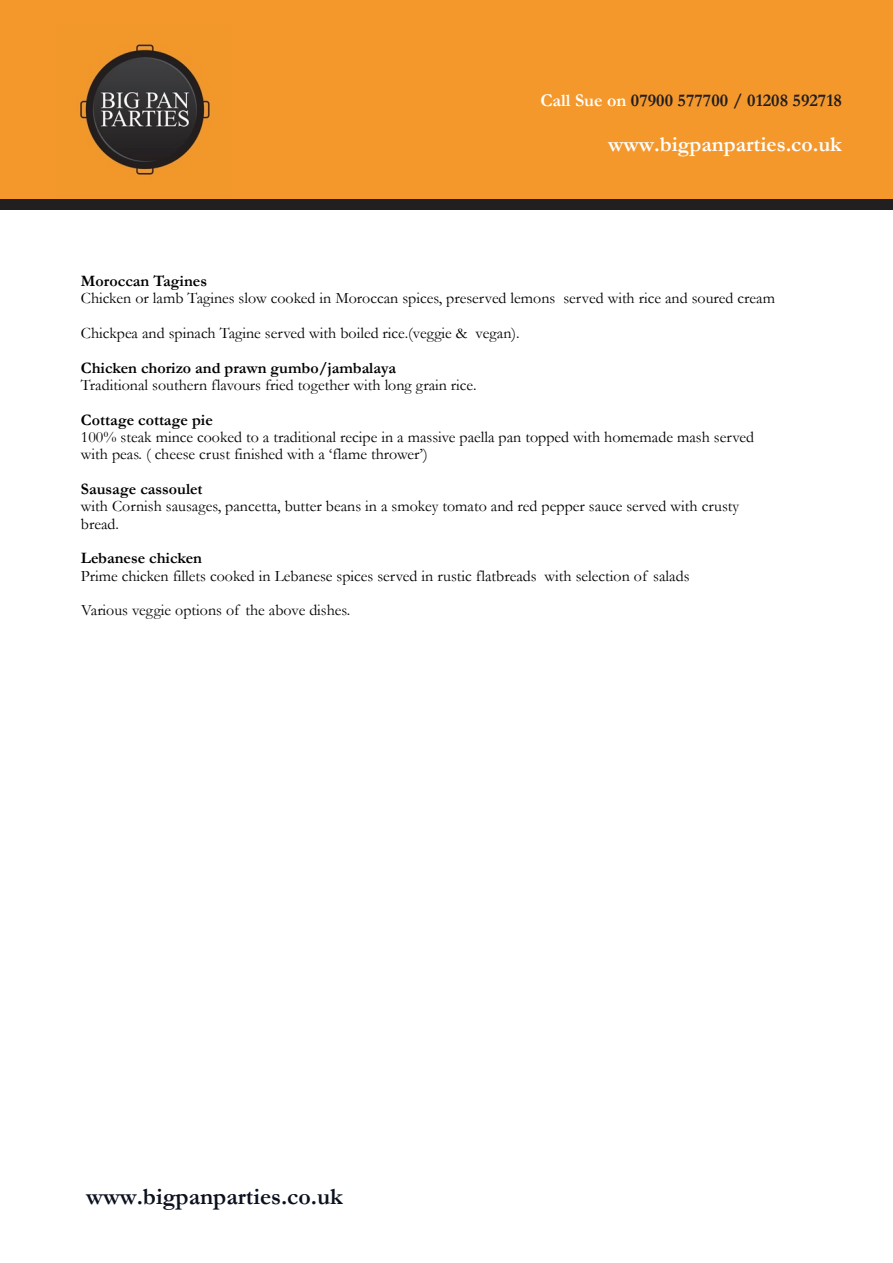
<style>
.page{position:relative;width:893px;height:1263px;background:#fff}
.page>*{position:absolute;margin:0;border:0;box-sizing:border-box;transform-origin:0 0}
.t1{font:700 23.85px "Garamond";color:#0b101e}
.t2{font:700 21.6px "Garamond";color:#fff}
.t3{font:700 18px "Garamond";color:#211e21}
.t4{font:16.05px/34.7px "Garamond";color:#010101}
.t5{font:700 16.05px "Garamond";color:#010101}
.s1{color:#fff}
</style>
<div class="page">
<div style="left:0;top:12px;width:893px;height:198px;background:#221f20"></div>
<div style="left:0;top:0;width:893px;height:198px;background:#f4982c"></div>
<img style="left:79px;top:43px;width:132px;height:133px">
<p class="t3" style="left:540px;top:88px;width:303px"><span class="s1">Call Sue on</span> 07900 577700 / 01208 592718</p>
<h2 class="t2" style="left:608px;top:129px;width:235px">www.bigpanparties.co.uk</h2>
<p class="t5" style="left:81px;top:270px;width:128px">Moroccan Tagines</p>
<p class="t4" style="left:81px;top:281px;width:696px">Chicken or lamb Tagines slow cooked in Moroccan spices, preserved lemons served with rice and soured cream<br>Chickpea and spinach Tagine served with boiled rice.(veggie &amp; vegan).</p>
<p class="t5" style="left:81px;top:357px;width:317px">Chicken chorizo and prawn gumbo/jambalaya</p>
<p class="t4" style="left:81px;top:367px;width:397px">Traditional southern flavours fried together with long grain rice.</p>
<p class="t5" style="left:81px;top:409px;width:133px">Cottage cottage pie</p>
<p class="t4" style="left:81px;top:428px;width:675px;line-height:17.2px">100% steak mince cooked to a traditional recipe in a massive paella pan topped with homemade mash served with peas. ( cheese crust finished with a ‘flame thrower’)</p>
<p class="t5" style="left:81px;top:478px;width:123px">Sausage cassoulet</p>
<p class="t4" style="left:81px;top:497px;width:660px;line-height:17.2px">with Cornish sausages, pancetta, butter beans in a smokey tomato and red pepper sauce served with crusty bread.</p>
<p class="t5" style="left:81px;top:547px;width:123px">Lebanese chicken</p>
<p class="t4" style="left:81px;top:558px;width:610px">Prime chicken fillets cooked in Lebanese spices served in rustic flatbreads with selection of salads<br>Various veggie options of the above dishes.</p>
<h1 class="t1" style="left:86px;top:1180px;width:258px">www.bigpanparties.co.uk</h1>
</div>
